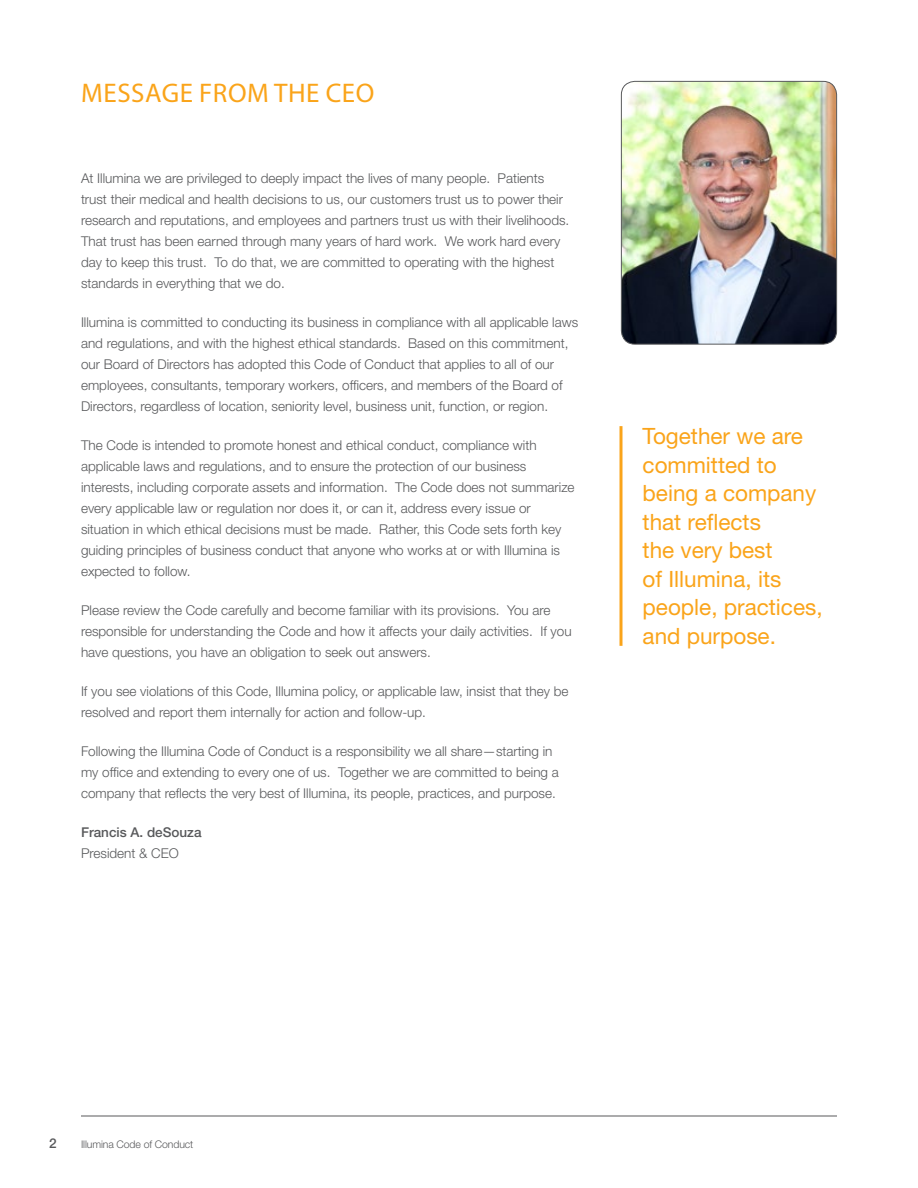
<style>
.page{position:relative;width:918px;height:1188px;background:#fff}
.page>*{position:absolute;margin:0;border:0;box-sizing:border-box;transform-origin:0 0}
.t1{font:27px "Myriad Pro";letter-spacing:.02em;color:#faa41a}
.t2{font:22.5px/28.5px "Helvetica Neue LT Std";color:#faa41a}
.t3{font:300 13.5px/21px "Helvetica Neue LT Std";color:#58595b}
.t4{font:500 13.5px "Helvetica Neue LT Std";color:#58595b}
.t5{font:300 10.5px "Helvetica Neue LT Std";letter-spacing:-.01em;color:#58595b}
</style>
<div class="page">
<hr style="left:81px;top:1116px;width:756px;height:1px;background:#58595b">
<img style="left:621px;top:81px;width:216px;height:262px">
<div style="left:621px;top:81px;width:216px;height:264px;border:1px solid #58595b;border-radius:14px"></div>
<hr style="left:620px;top:426px;width:2px;height:220px;background:#faa41a">
<h1 class="t1" style="left:81px;top:76px;width:295px">MESSAGE FROM THE CEO</h1>
<p class="t3" style="left:81px;top:167px;width:490px">At Illumina we are privileged to deeply impact the lives of many people. Patients trust their medical and health decisions to us, our customers trust us to power their research and reputations, and employees and partners trust us with their livelihoods.<br>That trust has been earned through many years of hard work. We work hard every day to keep this trust. To do that, we are committed to operating with the highest standards in everything that we do.</p>
<p class="t3" style="left:81px;top:311px;width:499px">Illumina is committed to conducting its business in compliance with all applicable laws and regulations, and with the highest ethical standards. Based on this commitment, our Board of Directors has adopted this Code of Conduct that applies to all of our employees, consultants, temporary workers, officers, and members of the Board of Directors, regardless of location, seniority level, business unit, function, or region.</p>
<p class="t3" style="left:81px;top:434px;width:495px">The Code is intended to promote honest and ethical conduct, compliance with applicable laws and regulations, and to ensure the protection of our business interests, including corporate assets and information. The Code does not summarize every applicable law or regulation nor does it, or can it, address every issue or situation in which ethical decisions must be made. Rather, this Code sets forth key guiding principles of business conduct that anyone who works at or with Illumina is expected to follow.</p>
<p class="t3" style="left:81px;top:599px;width:492px">Please review the Code carefully and become familiar with its provisions. You are responsible for understanding the Code and how it affects your daily activities. If you have questions, you have an obligation to seek out answers.</p>
<p class="t3" style="left:81px;top:680px;width:489px">If you see violations of this Code, Illumina policy, or applicable law, insist that they be resolved and report them internally for action and follow-up.</p>
<p class="t3" style="left:81px;top:740px;width:479px">Following the Illumina Code of Conduct is a responsibility we all share—starting in my office and extending to every one of us. Together we are committed to being a company that reflects the very best of Illumina, its people, practices, and purpose.</p>
<p class="t4" style="left:81px;top:824px;width:122px">Francis A. deSouza</p>
<p class="t3" style="left:81px;top:842px;width:99px">President &amp; CEO</p>
<h2 class="t2" style="left:643px;top:422px;width:182px">Together we are committed to being a company that reflects<br>the very best<br>of Illumina, its people, practices, and purpose.</h2>
<p class="t4" style="left:49px;top:1135px;width:9px">2</p>
<p class="t5" style="left:81px;top:1137px;width:114px">Illumina Code of Conduct</p>
</div>
